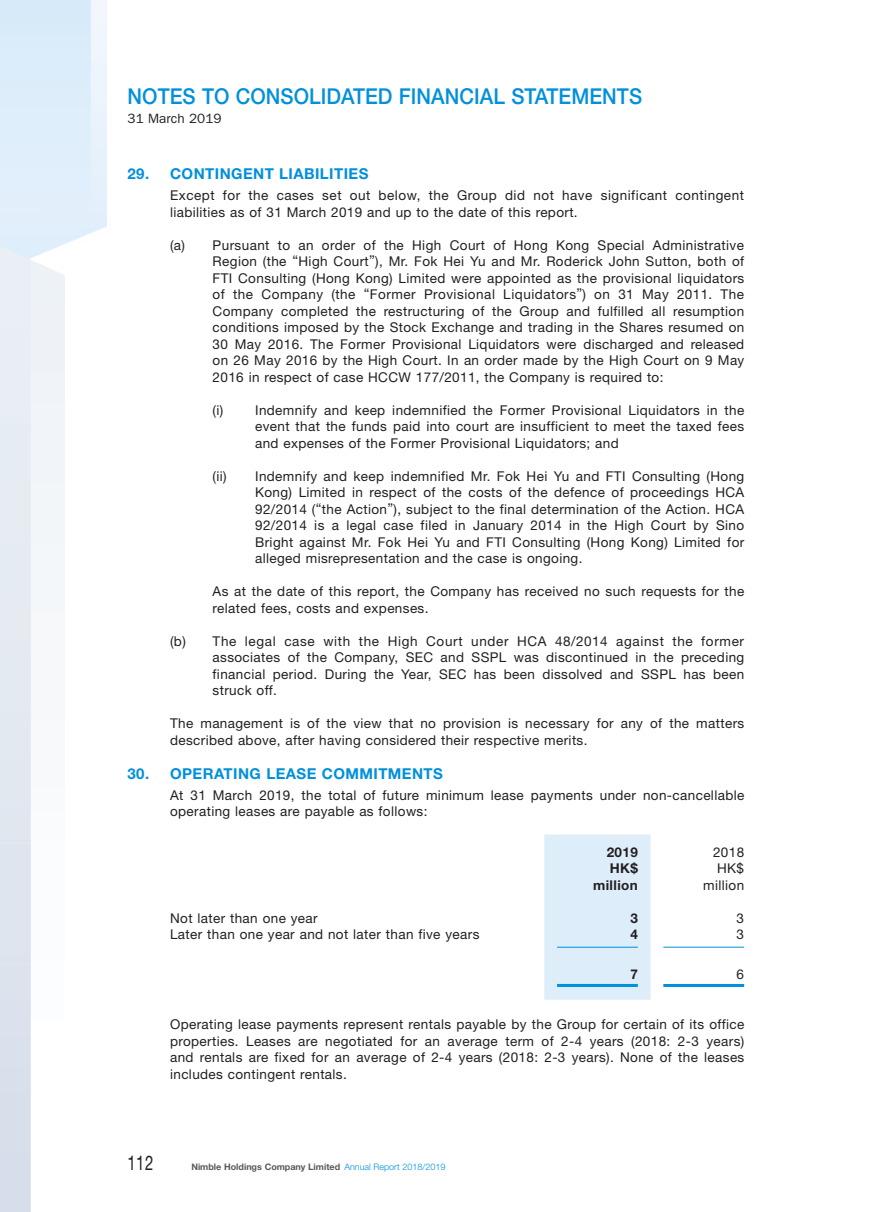
<style>
.page{position:relative;width:893px;height:1212px;background:#fff}
.page>*{position:absolute;margin:0;border:0;box-sizing:border-box;transform-origin:0 0}
.t1{font:500 21.9px "Helvetica Neue LT Std";letter-spacing:.005em;color:#0090dc;scale:.93 1}
.t2{font:20.25px "Helvetica Neue LT Std";color:#231f20;scale:.74 1}
.Heading_1{font:700 15px "Helvetica Neue LT Std";letter-spacing:.03em;color:#0090dc}
.Body_Text{font:13.5px/16.5px "Helvetica Neue LT Std";letter-spacing:.03em;color:#231f20;text-align:justify}
.Body_Text-2{font:700 13.5px "Helvetica Neue LT Std";letter-spacing:.03em;color:#231f20}
.t3{font:13.5px "ITC Franklin Gothic Std";color:#231f20}
.t4{font:700 9px "Helvetica Neue LT Std";color:#57585a}
.s1{font-weight:300;color:#0090dc}
</style>
<div class="page">
<div style="left:544px;top:834px;width:107px;height:166px;background:#deedfa"></div>
<hr style="left:557px;top:947px;width:81px;height:1px;background:#0090dc">
<hr style="left:663px;top:947px;width:81px;height:1px;background:#0090dc">
<hr style="left:557px;top:984px;width:81px;height:3px;background:#0090dc">
<hr style="left:663px;top:984px;width:81px;height:3px;background:#0090dc">
<h1 class="t1" style="left:128px;top:83px;width:555px">NOTES TO CONSOLIDATED FINANCIAL STATEMENTS</h1>
<p class="t3" style="left:128px;top:110px;width:95px">31 March 2019</p>
<p class="Heading_1" style="left:128px;top:165px;width:242px">29. CONTINGENT LIABILITIES</p>
<p class="Body_Text" style="left:170px;top:187px;width:575px">Except for the cases set out below, the Group did not have significant contingent liabilities as of 31 March 2019 and up to the date of this report.</p>
<p class="Body_Text" style="left:213px;top:236px;width:533px;text-indent:-43px">(a) Pursuant to an order of the High Court of Hong Kong Special Administrative Region (the “High Court”), Mr. Fok Hei Yu and Mr. Roderick John Sutton, both of FTI Consulting (Hong Kong) Limited were appointed as the provisional liquidators of the Company (the “Former Provisional Liquidators”) on 31 May 2011. The Company completed the restructuring of the Group and fulfilled all resumption conditions imposed by the Stock Exchange and trading in the Shares resumed on 30 May 2016. The Former Provisional Liquidators were discharged and released on 26 May 2016 by the High Court. In an order made by the High Court on 9 May 2016 in respect of case HCCW 177/2011, the Company is required to:</p>
<p class="Body_Text" style="left:255px;top:401px;width:491px;text-indent:-43px">(i) Indemnify and keep indemnified the Former Provisional Liquidators in the event that the funds paid into court are insufficient to meet the taxed fees and expenses of the Former Provisional Liquidators; and</p>
<p class="Body_Text" style="left:213px;top:467px;width:16px">(ii)</p>
<p class="Body_Text" style="left:255px;top:467px;width:491px">Indemnify and keep indemnified Mr. Fok Hei Yu and FTI Consulting (Hong Kong) Limited in respect of the costs of the defence of proceedings HCA 92/2014 (“the Action”), subject to the final determination of the Action. HCA 92/2014 is a legal case filed in January 2014 in the High Court by Sino Bright against Mr. Fok Hei Yu and FTI Consulting (Hong Kong) Limited for alleged misrepresentation and the case is ongoing.</p>
<p class="Body_Text" style="left:213px;top:583px;width:533px">As at the date of this report, the Company has received no such requests for the related fees, costs and expenses.</p>
<p class="Body_Text" style="left:213px;top:632px;width:533px;text-indent:-43px">(b) The legal case with the High Court under HCA 48/2014 against the former associates of the Company, SEC and SSPL was discontinued in the preceding financial period. During the Year, SEC has been dissolved and SSPL has been struck off.</p>
<p class="Body_Text" style="left:170px;top:715px;width:576px">The management is of the view that no provision is necessary for any of the matters described above, after having considered their respective merits.</p>
<p class="Heading_1" style="left:128px;top:764px;width:317px">30. OPERATING LEASE COMMITMENTS</p>
<p class="Body_Text" style="left:170px;top:786px;width:576px">At 31 March 2019, the total of future minimum lease payments under non-cancellable operating leases are payable as follows:</p>
<p class="Body_Text-2" style="left:607px;top:844px;width:33px">2019</p>
<p class="Body_Text" style="left:713px;top:844px;width:33px">2018</p>
<p class="Body_Text-2" style="left:610px;top:860px;width:30px">HK$</p>
<p class="Body_Text" style="left:717px;top:860px;width:29px">HK$</p>
<p class="Body_Text-2" style="left:593px;top:877px;width:46px">million</p>
<p class="Body_Text" style="left:703px;top:877px;width:43px">million</p>
<p class="Body_Text" style="left:170px;top:910px;width:149px">Not later than one year</p>
<p class="Body_Text-2" style="left:630px;top:910px;width:9px">3</p>
<p class="Body_Text" style="left:737px;top:910px;width:9px">3</p>
<p class="Body_Text" style="left:170px;top:926px;width:311px">Later than one year and not later than five years</p>
<p class="Body_Text-2" style="left:630px;top:926px;width:9px">4</p>
<p class="Body_Text" style="left:737px;top:926px;width:9px">3</p>
<p class="Body_Text-2" style="left:630px;top:966px;width:9px">7</p>
<p class="Body_Text" style="left:737px;top:965px;width:9px">6</p>
<p class="Body_Text" style="left:170px;top:1016px;width:576px">Operating lease payments represent rentals payable by the Group for certain of its office properties. Leases are negotiated for an average term of 2-4 years (2018: 2-3 years) and rentals are fixed for an average of 2-4 years (2018: 2-3 years). None of the leases includes contingent rentals.</p>
<h2 class="t2" style="left:128px;top:1150px;width:36px">112</h2>
<p class="t4" style="left:191px;top:1161px;width:256px">Nimble Holdings Company Limited <span class="s1">Annual Report 2018/2019</span></p>
</div>
